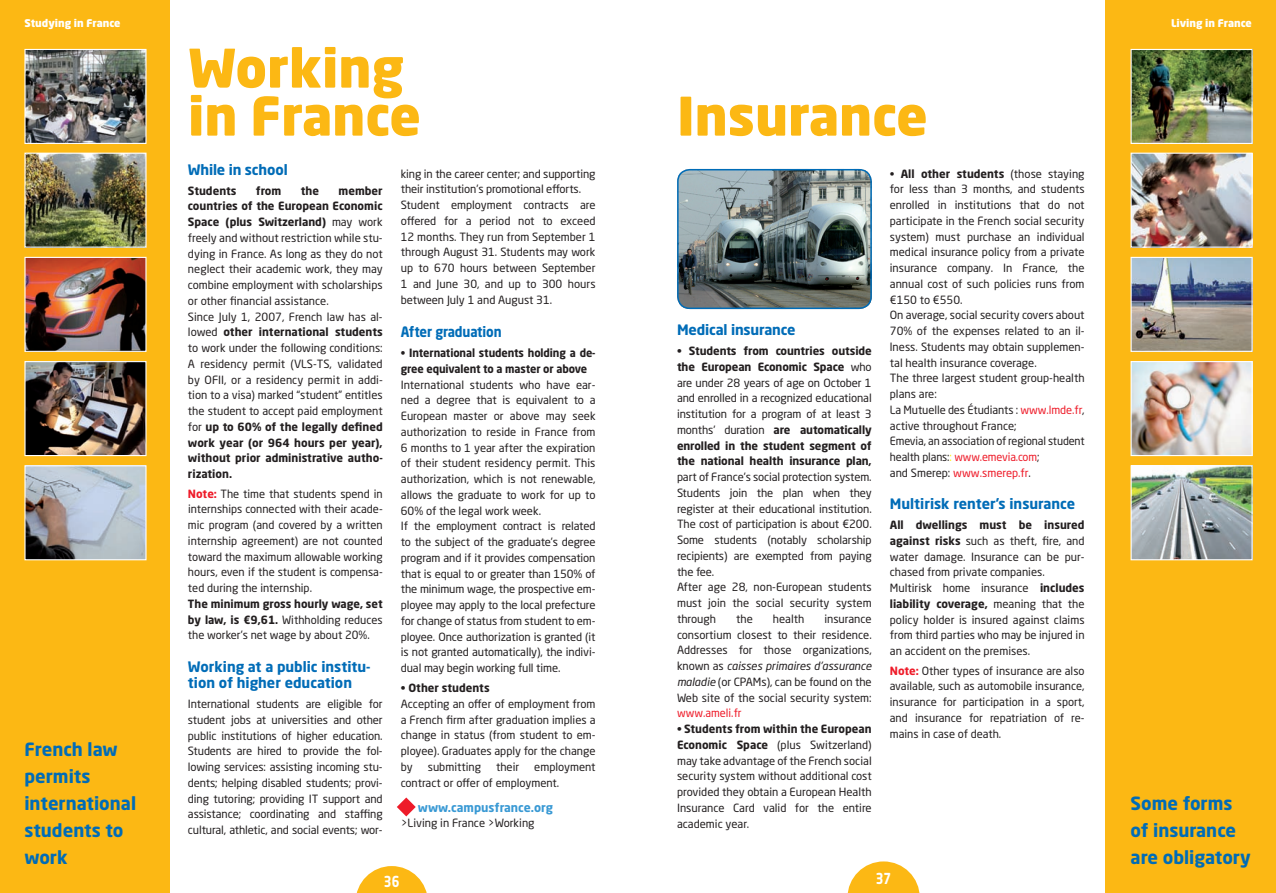
<style>
.page{position:relative;width:1276px;height:893px;background:#fff}
.page>*{position:absolute;margin:0;border:0;box-sizing:border-box;transform-origin:0 0}
.t1{font:900 52.5px/48px "Neo Sans Pro";color:#fcb814}
.t2{font:700 18px/27px "Neo Sans Pro";color:#006cb7}
.t3{font:700 15px "Neo Sans Pro";color:#fff;scale:.8 1}
.t4{font:700 14.25px/16.5px "Neo Sans Pro";color:#006cb7}
.t5{font:700 14.25px "Neo Sans Pro";color:#006cb7;scale:.91 1}
.t6{font:700 12px "Neo Sans Pro";color:#3999d4}
.t7{font:11.25px/15.8px "Neo Sans Pro";color:#231f20}
.t8{font:700 11.25px/15.8px "Neo Sans Pro";letter-spacing:-.01em;color:#231f20;text-align:justify}
.t9{font:700 11.25px/15.8px "Neo Sans Pro";letter-spacing:-.01em;color:#231f20;scale:.96 1}
.t10{font:11.25px "Neo Sans Pro";color:#ee1b29}
.t11{font:900 10.5px "Neo Sans Pro";color:#fff}
.s1{font-weight:700}
.s2{font-weight:700;color:#ee1b29}
.s3{font-weight:400}
.s4{font-style:italic}
.s5{color:#ee1b29}
.s6{color:#fff101}
</style>
<div class="page">
<div style="left:0;top:0;width:170px;height:893px;background:#fcb814"></div>
<img style="left:26px;top:467px;width:119px;height:91px">
<div style="left:24px;top:465px;width:123px;height:95px;border:1px solid #fff"></div>
<img style="left:26px;top:363px;width:119px;height:91px">
<div style="left:24px;top:361px;width:123px;height:95px;border:1px solid #fff"></div>
<img style="left:26px;top:259px;width:119px;height:91px">
<div style="left:24px;top:257px;width:123px;height:95px;border:1px solid #fff"></div>
<img style="left:26px;top:155px;width:119px;height:91px">
<div style="left:24px;top:153px;width:123px;height:95px;border:1px solid #fff"></div>
<img style="left:26px;top:51px;width:119px;height:91px">
<div style="left:24px;top:49px;width:123px;height:95px;border:1px solid #fff"></div>
<svg style="left:356px;top:866px;width:71px;height:27px"></svg>
<svg style="left:847px;top:861px;width:72px;height:32px"></svg>
<div style="left:1106px;top:0;width:170px;height:893px;background:#fcb814"></div>
<img style="left:1132px;top:467px;width:118px;height:91px">
<div style="left:1130px;top:465px;width:122px;height:95px;border:1px solid #fff"></div>
<img style="left:1132px;top:363px;width:118px;height:91px">
<div style="left:1130px;top:361px;width:122px;height:95px;border:1px solid #fff"></div>
<img style="left:1132px;top:259px;width:118px;height:91px">
<div style="left:1130px;top:257px;width:122px;height:95px;border:1px solid #fff"></div>
<img style="left:1132px;top:155px;width:118px;height:91px">
<div style="left:1130px;top:153px;width:122px;height:95px;border:1px solid #fff"></div>
<img style="left:1132px;top:51px;width:118px;height:91px">
<div style="left:1130px;top:49px;width:122px;height:95px;border:1px solid #fff"></div>
<img style="left:677px;top:169px;width:195px;height:140px">
<div style="left:677px;top:169px;width:195px;height:140px;border:2px solid #006cb7;border-radius:12px"></div>
<svg style="left:397px;top:797px;width:19px;height:19px"></svg>
<p class="t11" style="left:24px;top:16px;width:98px">Studying in France</p>
<h2 class="t2" style="left:24px;top:735px;width:113px">French law permits international students to work</h2>
<h1 class="t1" style="left:188px;top:42px;width:234px">Working in France</h1>
<p class="t4" style="left:188px;top:161px;width:101px">While in school</p>
<p class="t8" style="left:188px;top:182px;width:50px">Students</p>
<p class="t8" style="left:256px;top:182px;width:27px">from</p>
<p class="t8" style="left:301px;top:182px;width:20px">the</p>
<p class="t7" style="left:401px;top:165px;width:196px">king in the career center; and supporting their institution’s promotional efforts.<br>Student employment contracts are offered for a period not to exceed 12 months. They run from September 1 through August 31. Students may work up to 670 hours between September 1 and June 30, and up to 300 hours between July 1 and August 31.</p>
<p class="t5" style="left:401px;top:323px;width:112px">After graduation</p>
<p class="t9" style="left:401px;top:345px;width:204px">• International students holding a de&shy;gree equivalent to a master or above</p>
<p class="t7" style="left:401px;top:376px;width:196px">International students who have ear&shy;ned a degree that is equivalent to a European master or above may seek authorization to reside in France from 6 months to 1 year after the expiration of their student residency permit. This authorization, which is not renewable, allows the graduate to work for up to 60% of the legal work week.<br>If the employment contract is related to the subject of the graduate’s degree program and if it provides compensation that is equal to or greater than 150% of the minimum wage, the prospective em&shy;ployee may apply to the local prefecture for change of status from student to em&shy;ployee. Once authorization is granted (it is not granted automatically), the indivi&shy;dual may begin working full time.</p>
<p class="t8" style="left:401px;top:680px;width:90px">• Other students</p>
<p class="t7" style="left:401px;top:696px;width:196px;text-align:justify">Accepting an offer of employment from a French firm after graduation implies a change in status (from student to em&shy;ployee). Graduates apply for the change by</p>
<p class="t7" style="left:188px;top:182px;width:196px;text-indent:151px"><span class="s1">member countries of the European Economic Space (plus Switzerland)</span> may work freely and without restriction while stu&shy;dying in France. As long as they do not neglect their academic work, they may combine employment with scholarships or other financial assistance.<br>Since July 1, 2007, French law has al&shy;lowed <span class="s1">other international students </span>to work under the following conditions:<br>A residency permit (VLS-TS, validated by OFII, or a residency permit in addi&shy;tion to a visa) marked “student” entitles the student to accept paid employment for <span class="s1">up to 60% of the legally defined work year (or 964 hours per year), without prior administrative autho&shy;rization.</span></p>
<p class="t7" style="left:188px;top:485px;width:196px;text-align:justify"><span class="s2">Note:</span> The time that students spend in internships connected with their acade&shy;mic program (and covered by a written internship agreement) are not counted toward the maximum allowable working hours, even if the student is compensa&shy;ted during the internship.</p>
<p class="t7" style="left:188px;top:596px;width:196px;text-align:justify"><span class="s1">The minimum gross hourly wage, set by law, is €9,61.</span> Withholding reduces the worker’s net wage by about 20%.</p>
<p class="t4" style="left:188px;top:658px;width:184px">Working at a public institu&shy;tion of higher education</p>
<p class="t7" style="left:188px;top:696px;width:196px;text-align:justify">International students are eligible for student jobs at universities and other public institutions of higher education.<br>Students are hired to provide the fol&shy;lowing services: assisting incoming stu&shy;dents; helping disabled students; provi&shy;ding tutoring; providing IT support and assistance; coordinating and staffing cultural, athletic, and social events; wor-</p>
<p class="t7" style="left:428px;top:759px;width:55px">submitting</p>
<p class="t7" style="left:496px;top:759px;width:25px">their</p>
<p class="t7" style="left:401px;top:759px;width:196px;text-indent:133px">employment contract or offer of employment.</p>
<p class="t6" style="left:418px;top:799px;width:136px">www.campusfrance.org</p>
<p class="t7" style="left:401px;top:815px;width:135px">&gt;Living in France &gt;Working</p>
<h3 class="t3" style="left:384px;top:871px;width:21px">36</h3>
<h1 class="t1" style="left:677px;top:90px;width:252px">Insurance</h1>
<p class="t4" style="left:677px;top:321px;width:120px">Medical insurance</p>
<p class="t8" style="left:677px;top:343px;width:196px">• Students from countries outside the European Economic Space <span class="s3">who are under 28 years of age on October 1 and enrolled in a recognized educational institution for a program of at least 3 months’ duration</span> are automatically enrolled in the student segment of the national health insurance plan,</p>
<p class="t7" style="left:677px;top:469px;width:196px">part of France’s social protection system.<br>Students join the plan when they register at their educational institution.<br>The cost of participation is about €200.<br>Some students (notably scholarship recipients) are exempted from paying the fee.<br>After age 28, non-European students must join the social security system through</p>
<p class="t7" style="left:677px;top:611px;width:196px;text-align:justify;text-indent:147px">insurance consortium closest to their residence.<br>Addresses for those organizations, known as <span class="s4">caisses primaires d’assurance maladie</span> (or CPAMs), can be found on the Web site of the social security system:</p>
<p class="t10" style="left:677px;top:706px;width:66px">www.ameli.fr</p>
<p class="t7" style="left:677px;top:721px;width:196px;text-align:justify"><span class="s1">• Students from within the European Economic Space</span> (plus Switzerland) may take advantage of the French social security system without additional cost provided they obtain a European Health Insurance Card valid for the entire academic year.</p>
<p class="t7" style="left:736px;top:611px;width:18px">the</p>
<p class="t7" style="left:773px;top:611px;width:33px">health</p>
<p class="t7" style="left:890px;top:165px;width:196px">• <span class="s1">All other students</span> (those staying for less than 3 months, and students enrolled in institutions that do not participate in the French social security system) must purchase an individual medical insurance policy from a private insurance company. In France, the annual cost of such policies runs from €150 to €550.<br>On average, social security covers about 70% of the expenses related to an il&shy;lness. Students may obtain supplemen&shy;tal health insurance coverage.<br>The three largest student group-health plans are:<br>La Mutuelle des Étudiants : <span class="s5">www.lmde.fr</span>, active throughout France;<br>Emevia, an association of regional student health plans:<span class="s6">:</span> <span class="s5">www.emevia.com</span>;<br>and Smerep: <span class="s5">www.smerep.fr</span>.</p>
<p class="t4" style="left:890px;top:495px;width:187px">Multirisk renter’s insurance</p>
<p class="t7" style="left:890px;top:517px;width:196px"><span class="s1">All dwellings must be insured against risks</span> such as theft, fire, and water damage. Insurance can be pur&shy;chased from private companies.<br>Multirisk home insurance <span class="s1">includes liability coverage,</span> meaning that the policy holder is insured against claims from third parties who may be injured in an accident on the premises.</p>
<p class="t7" style="left:890px;top:662px;width:196px;text-align:justify"><span class="s2">Note:</span> Other types of insurance are also available, such as automobile insurance, insurance for participation in a sport, and insurance for repatriation of re&shy;mains in case of death.</p>
<h3 class="t3" style="left:876px;top:869px;width:21px">37</h3>
<p class="t11" style="left:1171px;top:16px;width:82px">Living in France</p>
<h2 class="t2" style="left:1130px;top:789px;width:122px">Some forms of insurance are obligatory</h2>
</div>
